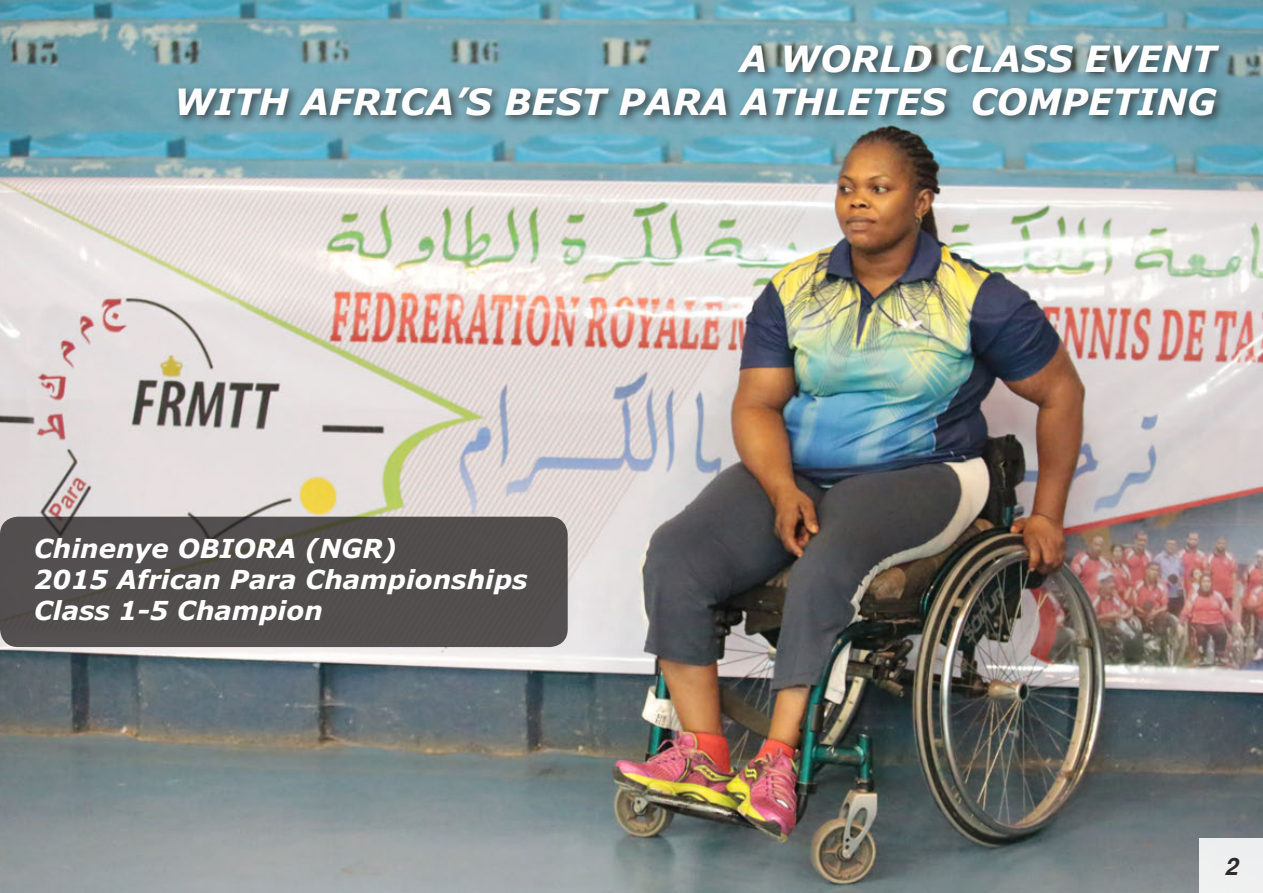
<style>
.page{position:relative;width:1263px;height:893px;background:#fff}
.page>*{position:absolute;margin:0;border:0;box-sizing:border-box;transform-origin:0 0}
.t1{font:italic 700 36px "Verdana";color:#fff}
.t2{font:italic 700 25.95px/31.2px "Verdana";color:#fff}
.t3{font:italic 700 24px "Helvetica";color:#231f20}
</style>
<div class="page">
<img style="left:0;top:0;width:1263px;height:893px">
<div style="left:173px;top:40px;width:1057px;height:87px;background:#231f20;opacity:.75"></div>
<div style="left:0;top:517px;width:568px;height:130px;background:#534f4f;border-radius:18px"></div>
<div style="left:1199px;top:839px;width:64px;height:54px;background:#efeff0"></div>
<p class="t1" style="left:739px;top:34px;width:478px">A WORLD CLASS EVENT</p>
<p class="t1" style="left:174px;top:77px;width:1044px">WITH AFRICA’S BEST PARA ATHLETES COMPETING</p>
<p class="t2" style="left:34px;top:532px;width:364px">Chinenye OBIORA (NGR)</p>
<p class="t2" style="left:34px;top:563px;width:495px">2015 African Para Championships<br>Class 1-5 Champion</p>
<p class="t3" style="left:1224px;top:847px;width:15px">2</p>
</div>
